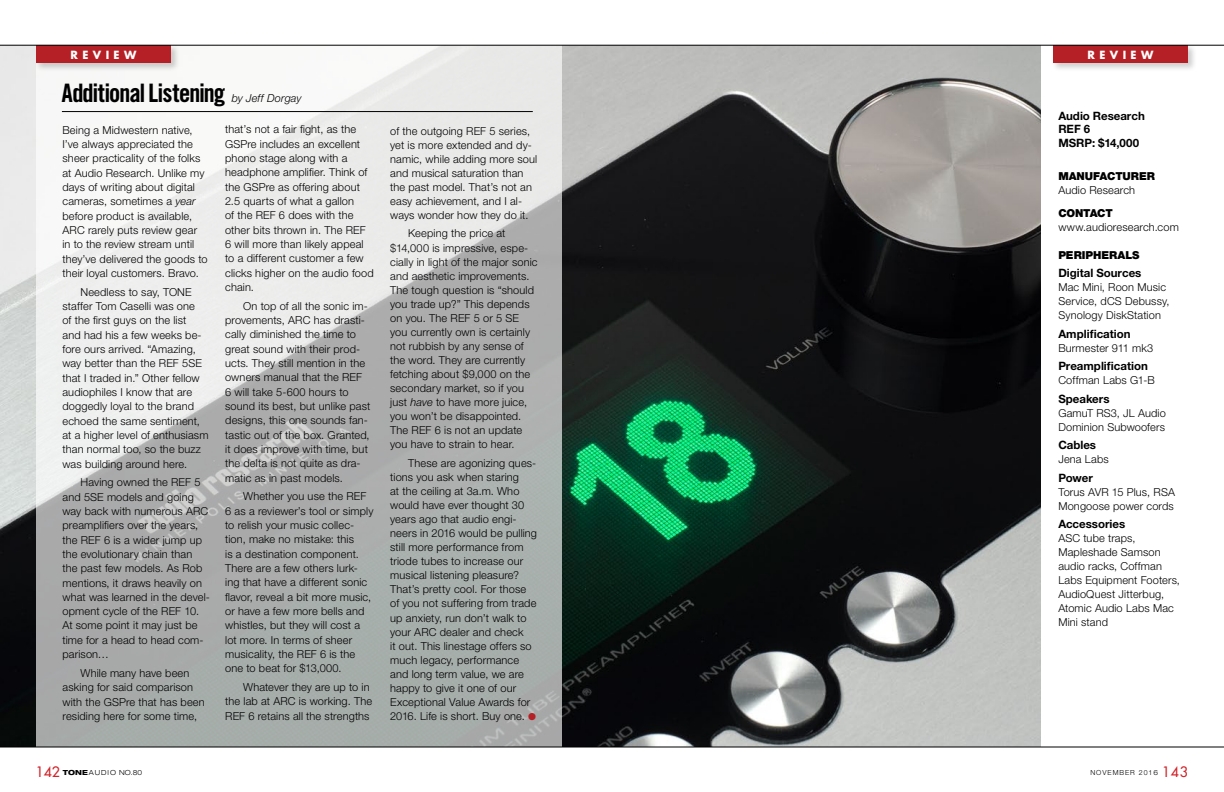
<style>
.page{position:relative;width:1224px;height:792px;background:#fff}
.page>*{position:absolute;margin:0;border:0;box-sizing:border-box;transform-origin:0 0}
.t1{font:24px "News Gothic SHOP Bold Con";letter-spacing:.02em;color:#000}
.t2{font:700 11.5px/13.5px "Helvetica Neue LT Std";color:#000}
.t3{font:300 11px/14.3px "Helvetica Neue LT Std";letter-spacing:.01em;color:#000}
.t4{font:900 11px "Helvetica Neue LT Std";letter-spacing:-.005em;color:#000}
.t5{font:700 11px "Futura Std";letter-spacing:.4em;color:#fff}
.t6{font:300 expanded 7px "Helvetica Neue LT Std";color:#000}
.t7{font:300 7px "Helvetica Neue LT Std";letter-spacing:.14em;color:#000}
.s1{font-family:"Helvetica Neue LT Std";font-weight:300;font-style:italic;font-size:11px}
.s2{font-style:italic}
.s3{color:#b42025}
.s4{font-family:"Futura Std";font-weight:500;font-stretch:normal;font-size:14px;color:#d2232a}
.s5{font-weight:800}
.s6{font-stretch:expanded}
.s7{font-family:"Futura Std";font-weight:500;font-size:14px;color:#d2232a}
</style>
<div class="page">
<img style="left:0;top:46px;width:1040px;height:701px">
<svg style="left:36px;top:44px;width:526px;height:703px;fill:#acb0ae"></svg>
<div style="left:34px;top:43px;width:146px;height:30px;background:#000;opacity:.2"></div>
<div style="left:36px;top:45px;width:135px;height:18px;background:#b42025"></div>
<div style="left:1051px;top:43px;width:146px;height:30px;background:#000;opacity:.2"></div>
<div style="left:1053px;top:45px;width:135px;height:18px;background:#b42025"></div>
<hr style="left:0;top:45px;width:1224px;height:1px;background:#000">
<hr style="left:0;top:747px;width:1224px;height:1px;background:#000">
<hr style="left:62px;top:111px;width:471px;height:1px;background:#000">
<p class="t5" style="left:71px;top:47px;width:67px">REVIEW</p>
<p class="t5" style="left:1088px;top:47px;width:67px">REVIEW</p>
<h1 class="t1" style="left:62px;top:79px;width:241px">Additional Listening <span class="s1">by Jeff Dorgay</span></h1>
<p class="t3" style="left:63px;top:123px;width:147px">Being a Midwestern native,<br>I’ve always appreciated the sheer practicality of the folks at Audio Research. Unlike my days of writing about digital cameras, sometimes a <span class="s2">year </span>before product is available,<br>ARC rarely puts review gear in to the review stream until they’ve delivered the goods to their loyal customers. Bravo.</p>
<p class="t3" style="left:63px;top:285px;width:148px;text-indent:18px">Needless to say, TONE staffer Tom Caselli was one<br>of the first guys on the list<br>and had his a few weeks be&shy;fore ours arrived. “Amazing, way better than the REF 5SE that I traded in.” Other fellow audiophiles I know that are doggedly loyal to the brand echoed the same sentiment, at a higher level of enthusiasm than normal too, so the buzz was building around here.</p>
<p class="t3" style="left:63px;top:475px;width:149px;text-indent:18px">Having owned the REF 5 and 5SE models and going way back with numerous ARC preamplifiers over the years, the REF 6 is a wider jump up the evolutionary chain than the past few models. As Rob mentions, it draws heavily on what was learned in the devel&shy;opment cycle of the REF 10.<br>At some point it may just be time for a head to head com&shy;parison…</p>
<p class="t3" style="left:63px;top:666px;width:144px;text-indent:18px">While many have been asking for said comparison with the GSPre that has been residing here for some time,</p>
<p class="t3" style="left:225px;top:122px;width:150px">that’s not a fair fight, as the<br>GSPre includes an excellent phono stage along with a headphone amplifier. Think of the GSPre as offering about<br>2.5 quarts of what a gallon<br>of the REF 6 does with the other bits thrown in. The REF<br>6 will more than likely appeal to a different customer a few clicks higher on the audio food chain.</p>
<p class="t3" style="left:225px;top:298px;width:147px;text-indent:18px">On top of all the sonic im&shy;provements, ARC has drasti&shy;cally diminished the time to great sound with their prod&shy;ucts. They still mention in the owners manual that the REF<br>6 will take 5-600 hours to sound its best, but unlike past designs, this one sounds fan&shy;tastic out of the box. Granted, it does improve with time, but the delta is not quite as dra&shy;matic as in past models.</p>
<p class="t3" style="left:225px;top:489px;width:150px;text-indent:18px">Whether you use the REF<br>6 as a reviewer’s tool or simply to relish your music collec&shy;tion, make no mistake: this<br>is a destination component.<br>There are a few others lurk&shy;ing that have a different sonic flavor, reveal a bit more music, or have a few more bells and whistles, but they will cost a lot more. In terms of sheer musicality, the REF 6 is the one to beat for $13,000.</p>
<p class="t3" style="left:225px;top:680px;width:148px;text-indent:18px">Whatever they are up to in the lab at ARC is working. The<br>REF 6 retains all the strengths</p>
<p class="t3" style="left:390px;top:123px;width:148px">of the outgoing REF 5 series, yet is more extended and dy&shy;namic, while adding more soul and musical saturation than the past model. That’s not an easy achievement, and I al&shy;ways wonder how they do it.</p>
<p class="t3" style="left:390px;top:226px;width:149px;text-indent:18px">Keeping the price at $14,000 is impressive, espe&shy;cially in light of the major sonic and aesthetic improvements.<br>The tough question is “should you trade up?” This depends on you. The REF 5 or 5 SE you currently own is certainly not rubbish by any sense of the word. They are currently fetching about $9,000 on the secondary market, so if you just <span class="s2">have</span> to have more juice, you won’t be disappointed.<br>The REF 6 is not an update you have to strain to hear.</p>
<p class="t3" style="left:390px;top:456px;width:148px;text-indent:18px">These are agonizing ques&shy;tions you ask when staring<br>at the ceiling at 3a.m. Who would have ever thought 30 years ago that audio engi&shy;neers in 2016 would be pulling still more performance from triode tubes to increase our musical listening pleasure?<br>That’s pretty cool. For those of you not suffering from trade up anxiety, run don’t walk to your ARC dealer and check<br>it out. This linestage offers so much legacy, performance and long term value, we are happy to give it one of our<br>Exceptional Value Awards for<br>2016. Life is short. Buy one. <span class="s3">●</span></p>
<p class="t2" style="left:1058px;top:109px;width:88px">Audio Research<br>REF 6<br>MSRP: $14,000</p>
<p class="t4" style="left:1058px;top:169px;width:98px">MANUFACTURER</p>
<p class="t3" style="left:1058px;top:182px;width:78px">Audio Research</p>
<p class="t4" style="left:1058px;top:206px;width:56px">CONTACT</p>
<p class="t3" style="left:1058px;top:219px;width:122px">www.audioresearch.com</p>
<p class="t4" style="left:1058px;top:248px;width:83px">PERIPHERALS</p>
<p class="t2" style="left:1058px;top:266px;width:85px">Digital Sources</p>
<p class="t3" style="left:1058px;top:280px;width:113px;line-height:14px">Mac Mini, Roon Music<br>Service, dCS Debussy,<br>Synology DiskStation</p>
<p class="t2" style="left:1058px;top:326px;width:74px">Amplification</p>
<p class="t3" style="left:1058px;top:340px;width:96px">Burmester 911 mk3</p>
<p class="t2" style="left:1058px;top:359px;width:91px">Preamplification</p>
<p class="t3" style="left:1058px;top:373px;width:98px">Coffman Labs G1-B</p>
<p class="t2" style="left:1058px;top:391px;width:53px">Speakers</p>
<p class="t3" style="left:1058px;top:405px;width:109px;line-height:14px">GamuT RS3, JL Audio<br>Dominion Subwoofers</p>
<p class="t2" style="left:1058px;top:438px;width:39px">Cables</p>
<p class="t3" style="left:1058px;top:452px;width:52px">Jena Labs</p>
<p class="t2" style="left:1058px;top:470px;width:36px">Power</p>
<p class="t3" style="left:1058px;top:484px;width:118px;line-height:14px">Torus AVR 15 Plus, RSA<br>Mongoose power cords</p>
<p class="t2" style="left:1058px;top:517px;width:68px">Accessories</p>
<p class="t3" style="left:1058px;top:531px;width:123px;line-height:14px">ASC tube traps,<br>Mapleshade Samson audio racks, Coffman<br>Labs Equipment Footers,<br>AudioQuest Jitterbug,<br>Atomic Audio Labs Mac<br>Mini stand</p>
<p class="t6" style="left:36px;top:768px;width:108px"><span class="s4">142</span> <span class="s5">TONE</span> A U D I O NO.80</p>
<p class="t7" style="left:1090px;top:768px;width:99px">NOVEMBER 201<span class="s6">6</span> <span class="s7">143</span></p>
</div>
